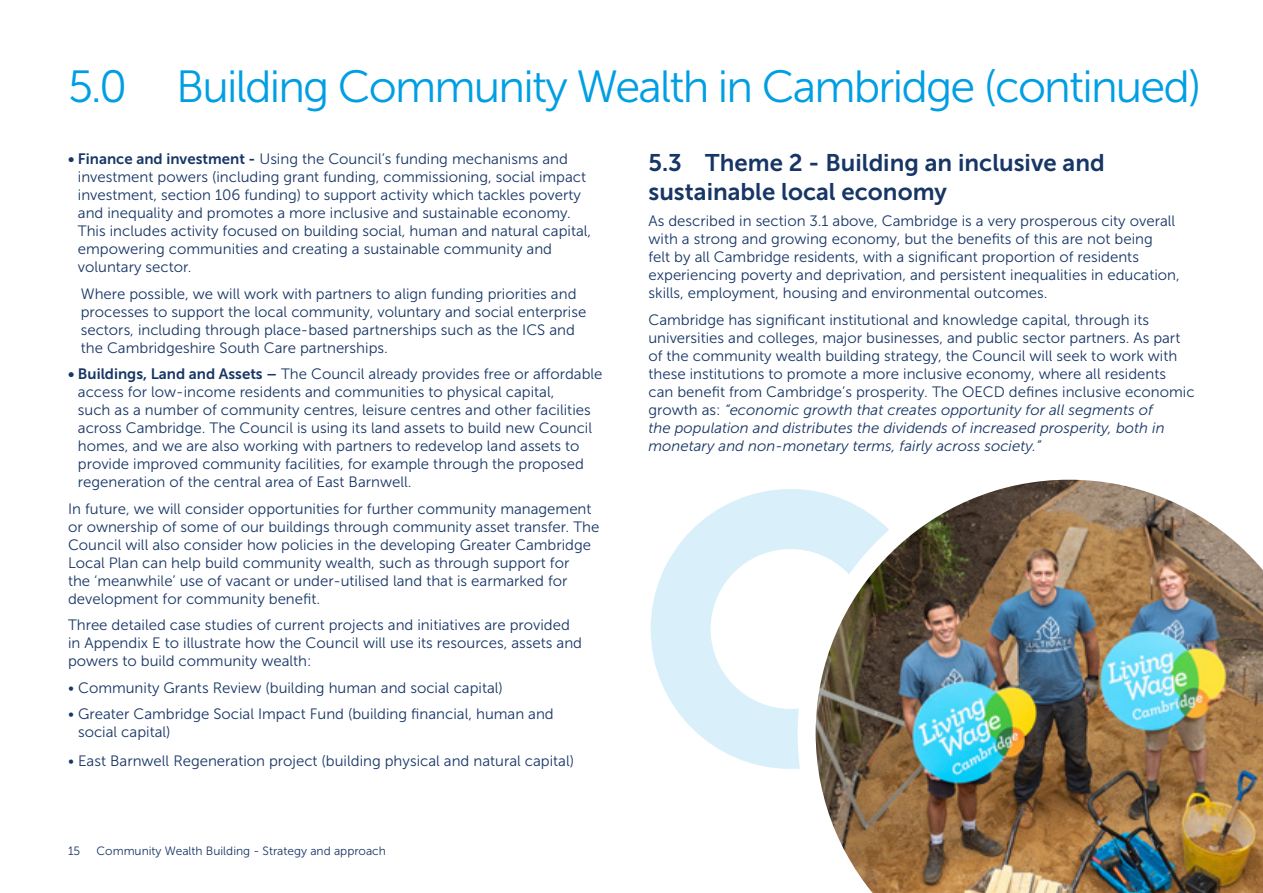
<style>
.page{position:relative;width:1263px;height:893px;background:#fff}
.page>*{position:absolute;margin:0;border:0;box-sizing:border-box;transform-origin:0 0}
.t1{font:45px "Museo Sans 300";letter-spacing:-.04em;color:#009ee3}
.t2{font:24px/28.8px "Museo Sans 700";color:#173666}
.t3{font:15px/18px "Museo Sans 300";color:#173666}
.t4{font:12px "Museo Sans 300";color:#173666}
.s1{font-family:"Museo Sans 700"}
.s2{font-style:italic}
</style>
<div class="page">
<div style="left:651px;top:489px;width:279px;height:280px;border:60px solid #d9f0fb;border-radius:50%"></div>
<img style="left:798px;top:479px;width:465px;height:414px">
<h1 class="t1" style="left:68px;top:62px;width:1135px">5.0 Building Community Wealth in Cambridge (continued)</h1>
<p class="t3" style="left:78px;top:150px;width:515px;text-indent:-10px"><span class="s1">• Finance and investment -</span> Using the Council’s funding mechanisms and investment powers (including grant funding, commissioning, social impact investment, section 106 funding) to support activity which tackles poverty and inequality and promotes a more inclusive and sustainable economy.<br>This includes activity focused on building social, human and natural capital, empowering communities and creating a sustainable community and voluntary sector.</p>
<p class="t3" style="left:81px;top:285px;width:507px">Where possible, we will work with partners to align funding priorities and processes to support the local community, voluntary and social enterprise sectors, including through place-based partnerships such as the ICS and the Cambridgeshire South Care partnerships.</p>
<p class="t3" style="left:78px;top:365px;width:526px;text-indent:-10px"><span class="s1">• Buildings, Land and Assets –</span> The Council already provides free or afordable access for low-income residents and communities to physical capital,<br>such as a number of community centres, leisure centres and other facilities across Cambridge. The Council is using its land assets to build new Council homes, and we are also working with partners to redevelop land assets to provide improved community facilities, for example through the proposed regeneration of the central area of East Barnwell.</p>
<p class="t3" style="left:68px;top:500px;width:533px">In future, we will consider opportunities for further community management or ownership of some of our buildings through community asset transfer. The Council will also consider how policies in the developing Greater Cambridge Local Plan can help build community wealth, such as through support for<br>the ‘meanwhile’ use of vacant or under-utilised land that is earmarked for development for community beneft.</p>
<p class="t3" style="left:68px;top:616px;width:515px">Three detailed case studies of current projects and initiatives are provided in Appendix E to illustrate how the Council will use its resources, assets and powers to build community wealth:</p>
<p class="t3" style="left:68px;top:679px;width:436px">• Community Grants Review (building human and social capital)</p>
<p class="t3" style="left:78px;top:705px;width:477px;text-indent:-10px">• Greater Cambridge Social Impact Fund (building fnancial, human and social capital)</p>
<p class="t3" style="left:68px;top:752px;width:508px">• East Barnwell Regeneration project (building physical and natural capital)</p>
<p class="t4" style="left:68px;top:845px;width:14px">15</p>
<p class="t4" style="left:96px;top:845px;width:291px">Community Wealth Building - Strategy and approach</p>
<h2 class="t2" style="left:648px;top:148px;width:458px">5.3 Theme 2 - Building an inclusive and sustainable local economy</h2>
<p class="t3" style="left:648px;top:212px;width:533px">As described in section 3.1 above, Cambridge is a very prosperous city overall with a strong and growing economy, but the benefts of this are not being<br>felt by all Cambridge residents, with a signifcant proportion of residents experiencing poverty and deprivation, and persistent inequalities in education, skills, employment, housing and environmental outcomes.</p>
<p class="t3" style="left:648px;top:311px;width:548px">Cambridge has signifcant institutional and knowledge capital, through its universities and colleges, major businesses, and public sector partners. As part of the community wealth building strategy, the Council will seek to work with these institutions to promote a more inclusive economy, where all residents can beneft from Cambridge’s prosperity. The OECD defnes inclusive economic growth as: <span class="s2">“economic growth that creates opportunity for all segments of<br>the population and distributes the dividends of increased prosperity, both in monetary and non-monetary terms, fairly across society.”</span></p>
</div>
